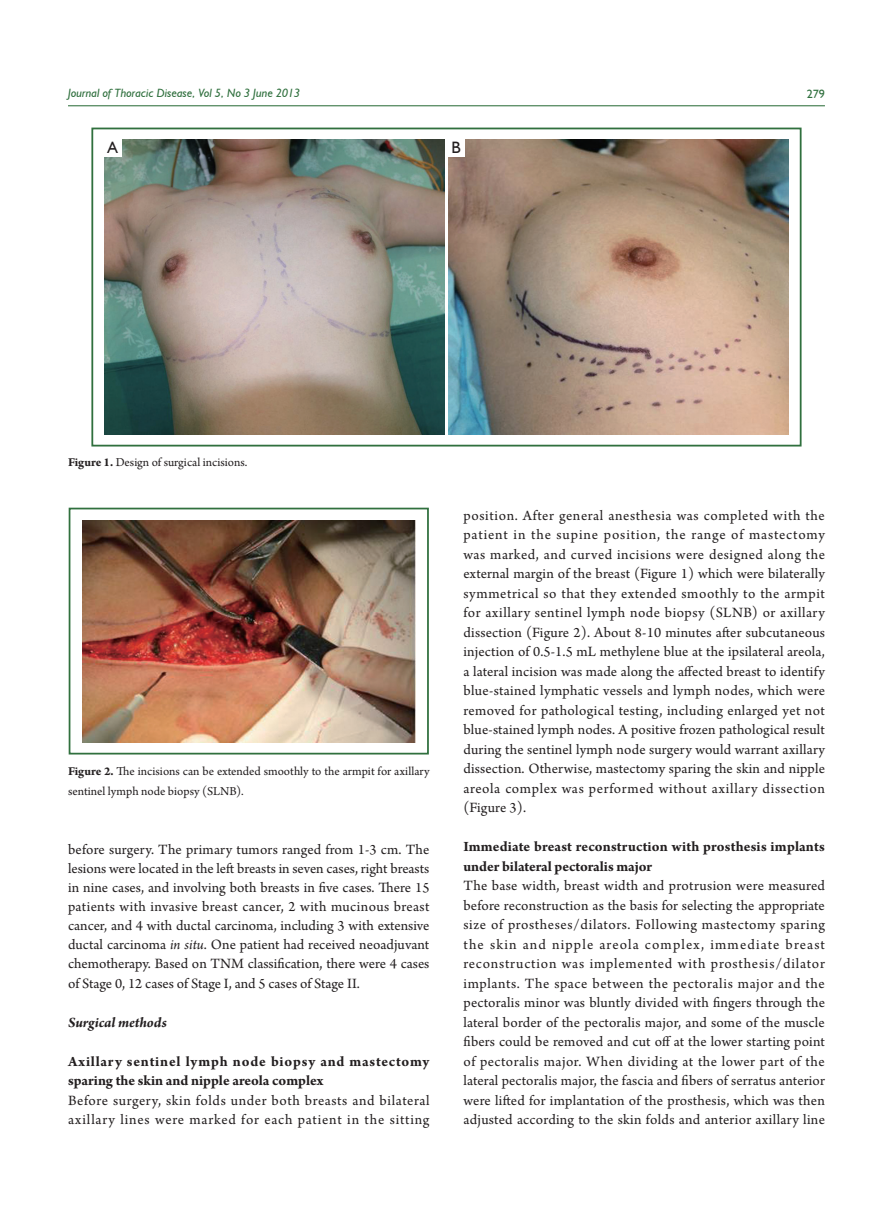
<style>
.page{position:relative;width:893px;height:1212px;background:#fff}
.page>*{position:absolute;margin:0;border:0;box-sizing:border-box;transform-origin:0 0}
.t1{font:16.5px "Humanist 521 BT";color:#231f20}
.t2{font:15px/19.5px "Arno Pro";letter-spacing:.035em;color:#231f20;text-align:justify}
.t3{font:700 15px/19.5px "Arno Pro";letter-spacing:.045em;color:#231f20}
.t4{font:700 15px/19.5px "Arno Pro";letter-spacing:.01em;color:#231f20}
.t5{font:italic 700 15px "Arno Pro";letter-spacing:-.005em;color:#231f20}
.t6{font:12.75px/19.5px "Arno Pro";color:#231f20}
.t7{font:italic 12px "Humanist 521 BT";color:#30703e}
.t8{font:12px "Humanist 521 BT";color:#30703e}
.s1{font-weight:700}
.s2{font-style:italic}
</style>
<div class="page">
<hr style="left:68px;top:105px;width:757px;height:1px;background:#30703e">
<img style="left:82px;top:521px;width:333px;height:221px">
<div style="left:69px;top:508px;width:360px;height:246px;border:2px solid #30703e"></div>
<img style="left:449px;top:139px;width:340px;height:296px">
<img style="left:104px;top:139px;width:340px;height:296px">
<div style="left:91px;top:128px;width:710px;height:318px;border:2px solid #30703e"></div>
<div style="left:104px;top:139px;width:17px;height:17px;background:#fff"></div>
<div style="left:448px;top:139px;width:17px;height:17px;background:#fff"></div>
<p class="t7" style="left:68px;top:86px;width:234px">Journal of Thoracic Disease, Vol 5, No 3 June 2013</p>
<p class="t8" style="left:807px;top:87px;width:20px">279</p>
<p class="t1" style="left:107px;top:138px;width:12px">A</p>
<p class="t1" style="left:451px;top:138px;width:11px">B</p>
<p class="t6" style="left:68px;top:453px;width:181px"><span class="s1">Figure 1.</span> Design of surgical incisions.</p>
<p class="t6" style="left:68px;top:762px;width:363px"><span class="s1">Figure 2.</span> The incisions can be extended smoothly to the armpit for axillary sentinel lymph node biopsy (SLNB).</p>
<p class="t2" style="left:68px;top:841px;width:363px;line-height:19px">before surgery. The primary tumors ranged from 1-3 cm. The lesions were located in the left breasts in seven cases, right breasts in nine cases, and involving both breasts in five cases. There 15 patients with invasive breast cancer, 2 with mucinous breast cancer, and 4 with ductal carcinoma, including 3 with extensive ductal carcinoma <span class="s2">in situ</span>. One patient had received neoadjuvant chemotherapy. Based on TNM classification, there were 4 cases of Stage 0, 12 cases of Stage I, and 5 cases of Stage II.</p>
<p class="t5" style="left:68px;top:1013px;width:100px">Surgical methods</p>
<p class="t3" style="left:68px;top:1052px;width:363px">Axillary sentinel lymph node biopsy and mastectomy sparing the skin and nipple areola complex</p>
<p class="t2" style="left:68px;top:1091px;width:363px">Before surgery, skin folds under both breasts and bilateral axillary lines were marked for each patient in the sitting</p>
<p class="t2" style="left:463px;top:506px;width:363px">position. After general anesthesia was completed with the patient in the supine position, the range of mastectomy was marked, and curved incisions were designed along the external margin of the breast (Figure 1) which were bilaterally symmetrical so that they extended smoothly to the armpit for axillary sentinel lymph node biopsy (SLNB) or axillary dissection (Figure 2). About 8-10 minutes after subcutaneous injection of 0.5-1.5 mL methylene blue at the ipsilateral areola, a lateral incision was made along the affected breast to identify blue-stained lymphatic vessels and lymph nodes, which were removed for pathological testing, including enlarged yet not blue-stained lymph nodes. A positive frozen pathological result during the sentinel lymph node surgery would warrant axillary dissection. Otherwise, mastectomy sparing the skin and nipple areola complex was performed without axillary dissection (Figure 3).</p>
<p class="t4" style="left:463px;top:838px;width:363px">Immediate breast reconstruction with prosthesis implants under bilateral pectoralis major</p>
<p class="t2" style="left:463px;top:877px;width:363px">The base width, breast width and protrusion were measured before reconstruction as the basis for selecting the appropriate size of prostheses/dilators. Following mastectomy sparing the skin and nipple areola complex, immediate breast reconstruction was implemented with prosthesis/dilator implants. The space between the pectoralis major and the pectoralis minor was bluntly divided with fingers through the lateral border of the pectoralis major, and some of the muscle fibers could be removed and cut off at the lower starting point of pectoralis major. When dividing at the lower part of the lateral pectoralis major, the fascia and fibers of serratus anterior were lifted for implantation of the prosthesis, which was then adjusted according to the skin folds and anterior axillary line</p>
</div>
